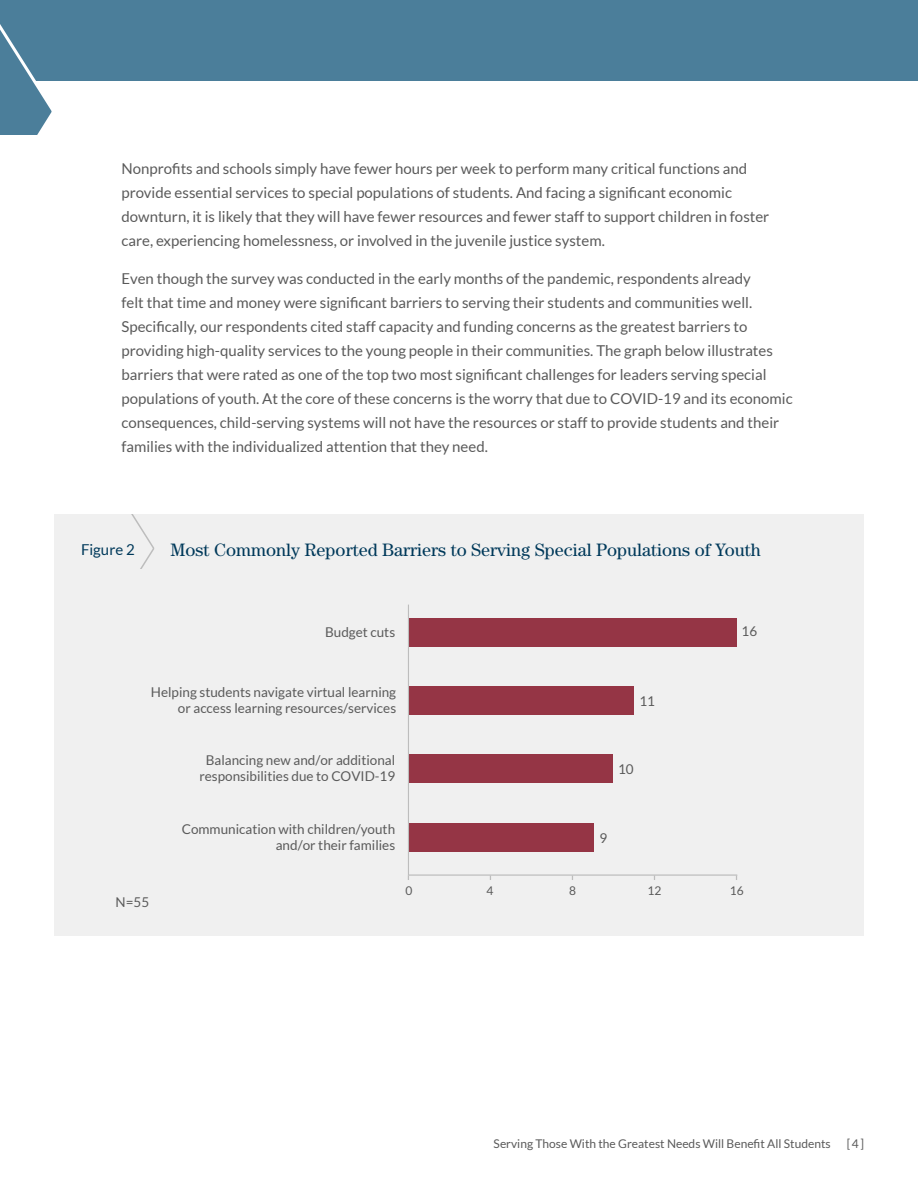
<style>
.page{position:relative;width:918px;height:1188px;background:#fff}
.page>*{position:absolute;margin:0;border:0;box-sizing:border-box;transform-origin:0 0}
.Figure_Title{font:18px "Century";color:#00395a}
.BodyCopy{font:15px/24px "Lato";color:#5a5a5a}
.Figure_Number{font:15px "Lato";color:#00395a}
.BodyCopy-2{font:13.5px/16.2px "Lato";color:#5a5a5a;text-align:right}
.t1{font:12px "Lato";color:#5a5a5a}
</style>
<div class="page">
<div style="left:56px;top:0;width:862px;height:81px;background:#4b7e9a"></div>
<svg style="left:0;top:0;width:56px;height:135px;background:#608da5"></svg>
<div style="left:54px;top:514px;width:810px;height:421px;background:#f0f0f0"></div>
<svg style="left:131px;top:514px;width:24px;height:54px"></svg>
<div style="left:409px;top:823px;width:184px;height:28px;background:#953545"></div>
<div style="left:409px;top:755px;width:204px;height:28px;background:#953545"></div>
<div style="left:409px;top:686px;width:225px;height:28px;background:#953545"></div>
<div style="left:409px;top:618px;width:328px;height:28px;background:#953545"></div>
<hr style="left:409px;top:874px;width:328px;height:2px;background:#bdbdbd">
<hr style="left:408px;top:605px;width:1px;height:271px;background:#bdbdbd">
<p class="BodyCopy" style="left:122px;top:157px;width:649px">Nonprofits and schools simply have fewer hours per week to perform many critical functions and provide essential services to special populations of students. And facing a significant economic downturn, it is likely that they will have fewer resources and fewer staff to support children in foster care, experiencing homelessness, or involved in the juvenile justice system.</p>
<p class="BodyCopy" style="left:122px;top:266px;width:673px">Even though the survey was conducted in the early months of the pandemic, respondents already<br>felt that time and money were significant barriers to serving their students and communities well.<br>Specifically, our respondents cited staff capacity and funding concerns as the greatest barriers to providing high-quality services to the young people in their communities. The graph below illustrates barriers that were rated as one of the top two most significant challenges for leaders serving special populations of youth. At the core of these concerns is the worry that due to COVID-19 and its economic consequences, child-serving systems will not have the resources or staff to provide students and their families with the individualized attention that they need.</p>
<p class="Figure_Number" style="left:81px;top:541px;width:55px">Figure 2</p>
<p class="Figure_Title" style="left:171px;top:540px;width:592px">Most Commonly Reported Barriers to Serving Special Populations of Youth</p>
<p class="BodyCopy-2" style="left:325px;top:624px;width:72px">Budget cuts</p>
<p class="BodyCopy-2" style="left:742px;top:623px;width:17px">16</p>
<p class="BodyCopy-2" style="left:151px;top:684px;width:247px">Helping students navigate virtual learning or access learning resources/services</p>
<p class="BodyCopy-2" style="left:199px;top:752px;width:197px;text-align:center">Balancing new and/or additional responsibilities due to COVID-19</p>
<p class="BodyCopy-2" style="left:639px;top:693px;width:17px">11</p>
<p class="BodyCopy-2" style="left:618px;top:761px;width:17px">10</p>
<p class="BodyCopy-2" style="left:116px;top:894px;width:35px">N=55</p>
<p class="BodyCopy-2" style="left:182px;top:821px;width:215px">Communication with children/youth and/or their families</p>
<p class="BodyCopy-2" style="left:600px;top:830px;width:9px">9</p>
<p class="t1" style="left:406px;top:884px;width:8px">0</p>
<p class="t1" style="left:486px;top:884px;width:8px">4</p>
<p class="t1" style="left:569px;top:884px;width:8px">8</p>
<p class="t1" style="left:648px;top:884px;width:15px">12</p>
<p class="t1" style="left:730px;top:884px;width:15px">16</p>
<p class="t1" style="left:494px;top:1136px;width:339px">Serving Those With the Greatest Needs Will Benefit All Students</p>
<p class="t1" style="left:847px;top:1136px;width:19px">[4]</p>
</div>
